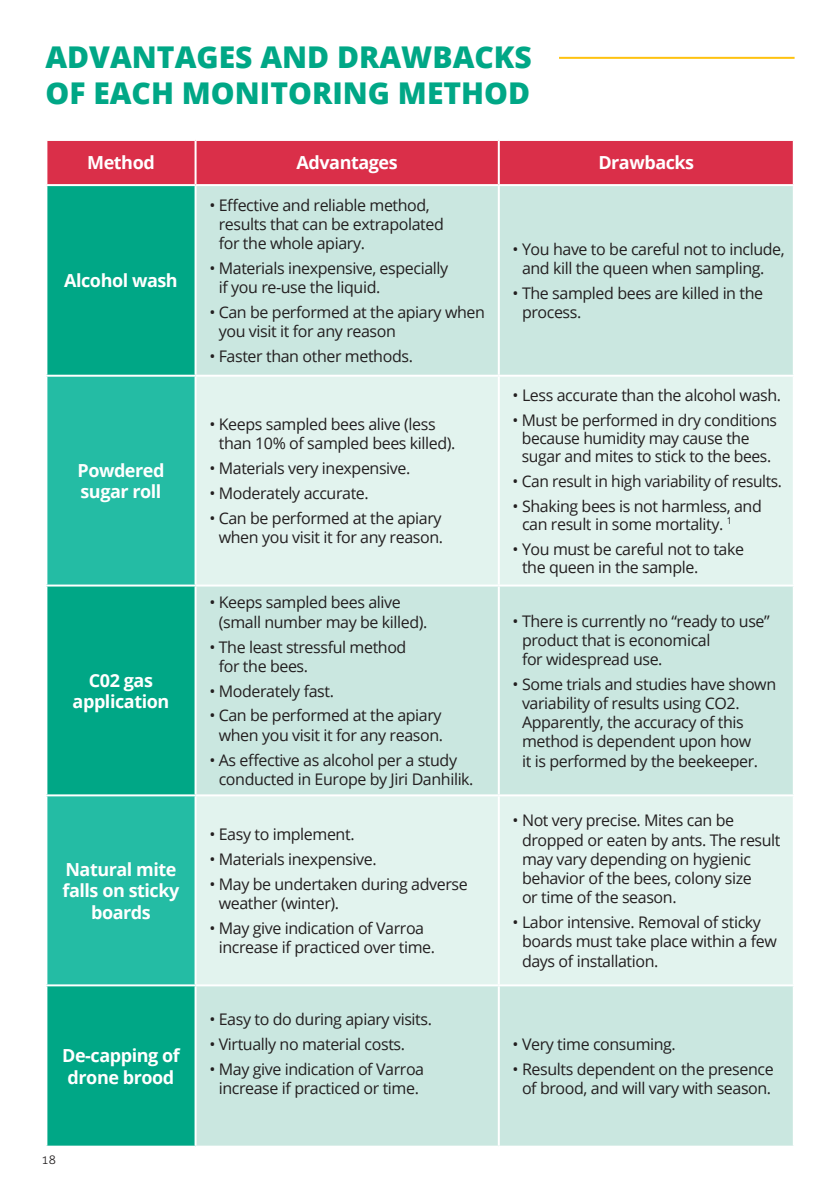
<style>
.page{position:relative;width:840px;height:1191px;background:#fff}
.page>*{position:absolute;margin:0;border:0;box-sizing:border-box;transform-origin:0 0}
.t1{font:800 30px/36px "Open Sans";color:#00a786}
.t2{font:700 18px/21.6px "Open Sans";letter-spacing:-.025em;color:#fff;text-align:center}
.List_Paragraph{font:16px/19.2px "Open Sans";letter-spacing:-.025em;color:#231f20}
.t3{font:300 12px "Aller";color:#231f20}
</style>
<div class="page">
<hr style="left:558px;top:57px;width:236px;height:2px;background:#fec210">
<div style="left:47px;top:141px;width:745px;height:43px;background:#da2f49"></div>
<div style="left:47px;top:186px;width:147px;height:959px;background:#00a786"></div>
<div style="left:196px;top:186px;width:596px;height:959px;background:#cae7e0"></div>
<svg style="left:47px;top:377px;width:147px;height:607px;background:#18b59a"></svg>
<svg style="left:196px;top:377px;width:596px;height:607px;background:#d9eee9"></svg>
<hr style="left:194px;top:141px;width:2px;height:43px;background:#fff">
<hr style="left:497px;top:141px;width:2px;height:43px;background:#fff">
<hr style="left:497px;top:186px;width:2px;height:189px;background:#fff">
<hr style="left:45px;top:375px;width:150px;height:2px;background:#fff">
<hr style="left:195px;top:375px;width:303px;height:2px;background:#fff">
<hr style="left:498px;top:375px;width:296px;height:2px;background:#fff">
<hr style="left:497px;top:377px;width:2px;height:207px;background:#fff">
<hr style="left:45px;top:584px;width:150px;height:2px;background:#fff">
<hr style="left:195px;top:584px;width:303px;height:2px;background:#fff">
<hr style="left:498px;top:584px;width:296px;height:2px;background:#fff">
<hr style="left:497px;top:586px;width:2px;height:208px;background:#fff">
<hr style="left:45px;top:794px;width:150px;height:2px;background:#fff">
<hr style="left:195px;top:794px;width:303px;height:2px;background:#fff">
<hr style="left:498px;top:794px;width:296px;height:2px;background:#fff">
<hr style="left:497px;top:796px;width:2px;height:188px;background:#fff">
<hr style="left:45px;top:984px;width:150px;height:2px;background:#fff">
<hr style="left:195px;top:984px;width:303px;height:2px;background:#fff">
<hr style="left:498px;top:984px;width:296px;height:2px;background:#fff">
<hr style="left:497px;top:986px;width:2px;height:159px;background:#fff">
<p class="t1" style="left:45px;top:38px;width:487px">ADVANTAGES AND DRAWBACKS<br>OF EACH MONITORING METHOD</p>
<p class="t2" style="left:87px;top:152px;width:69px">Method</p>
<p class="t2" style="left:296px;top:152px;width:103px">Advantages</p>
<p class="t2" style="left:598px;top:152px;width:97px">Drawbacks</p>
<p class="t2" style="left:64px;top:269px;width:115px">Alcohol wash</p>
<p class="t2" style="left:77px;top:459px;width:88px;text-align:left">Powdered sugar roll</p>
<p class="t2" style="left:73px;top:669px;width:98px">C02 gas application</p>
<p class="t2" style="left:62px;top:858px;width:118px">Natural mite falls on sticky boards</p>
<p class="t2" style="left:62px;top:1044px;width:119px">De-capping of drone brood</p>
<p class="t3" style="left:42px;top:1152px;width:16px">18</p>
<p class="List_Paragraph" style="left:219px;top:195px;width:226px;text-indent:-9px">• Effective and reliable method, results that can be extrapolated for the whole apiary.</p>
<p class="List_Paragraph" style="left:219px;top:258px;width:231px;text-indent:-9px">• Materials inexpensive, especially if you re-use the liquid.</p>
<p class="List_Paragraph" style="left:219px;top:302px;width:267px;text-indent:-9px">• Can be performed at the apiary when you visit it for any reason</p>
<p class="List_Paragraph" style="left:209px;top:346px;width:205px">• Faster than other methods.</p>
<p class="List_Paragraph" style="left:219px;top:414px;width:238px;text-indent:-9px">• Keeps sampled bees alive (less than 10% of sampled bees killed).</p>
<p class="List_Paragraph" style="left:209px;top:458px;width:202px">• Materials very inexpensive.</p>
<p class="List_Paragraph" style="left:209px;top:483px;width:161px">• Moderately accurate.</p>
<p class="List_Paragraph" style="left:209px;top:508px;width:235px;text-align:center">• Can be performed at the apiary when you visit it for any reason.</p>
<p class="List_Paragraph" style="left:219px;top:592px;width:210px;text-indent:-9px">• Keeps sampled bees alive (small number may be killed).</p>
<p class="List_Paragraph" style="left:219px;top:636px;width:189px;text-indent:-9px">• The least stressful method for the bees.</p>
<p class="List_Paragraph" style="left:209px;top:681px;width:126px">• Moderately fast.</p>
<p class="List_Paragraph" style="left:209px;top:705px;width:235px;text-align:center">• Can be performed at the apiary when you visit it for any reason.</p>
<p class="List_Paragraph" style="left:219px;top:749px;width:256px;text-indent:-9px">• As effective as alcohol per a study conducted in Europe by Jiri Danhilik.</p>
<p class="List_Paragraph" style="left:209px;top:824px;width:147px">• Easy to implement.</p>
<p class="List_Paragraph" style="left:209px;top:849px;width:169px">• Materials inexpensive.</p>
<p class="List_Paragraph" style="left:219px;top:874px;width:250px;text-indent:-9px">• May be undertaken during adverse weather (winter).</p>
<p class="List_Paragraph" style="left:219px;top:918px;width:218px;text-indent:-9px">• May give indication of Varroa increase if practiced over time.</p>
<p class="List_Paragraph" style="left:209px;top:1009px;width:224px">• Easy to do during apiary visits.</p>
<p class="List_Paragraph" style="left:209px;top:1034px;width:197px">• Virtually no material costs.</p>
<p class="List_Paragraph" style="left:209px;top:1059px;width:216px;text-align:center">• May give indication of Varroa increase if practiced or time.</p>
<p class="List_Paragraph" style="left:521px;top:239px;width:264px;text-indent:-9px">• You have to be careful not to include, and kill the queen when sampling.</p>
<p class="List_Paragraph" style="left:521px;top:283px;width:242px;text-indent:-9px">• The sampled bees are killed in the process.</p>
<p class="List_Paragraph" style="left:512px;top:385px;width:270px">• Less accurate than the alcohol wash.</p>
<p class="List_Paragraph" style="left:521px;top:410px;width:256px;line-height:18px;text-indent:-9px">• Must be performed in dry conditions because humidity may cause the sugar and mites to stick to the bees.</p>
<p class="List_Paragraph" style="left:512px;top:471px;width:271px">• Can result in high variability of results.</p>
<p class="List_Paragraph" style="left:521px;top:496px;width:241px;line-height:18px;text-indent:-9px">• Shaking bees is not harmless, and can result in some mortality. <sup>1</sup></p>
<p class="List_Paragraph" style="left:521px;top:539px;width:223px;line-height:18px;text-indent:-9px">• You must be careful not to take the queen in the sample.</p>
<p class="List_Paragraph" style="left:521px;top:610px;width:249px;text-indent:-9px">• There is currently no “ready to use” product that is economical<br>for widespread use.</p>
<p class="List_Paragraph" style="left:521px;top:674px;width:255px;text-indent:-9px">• Some trials and studies have shown variability of results using CO2.<br>Apparently, the accuracy of this method is dependent upon how<br>it is performed by the beekeeper.</p>
<p class="List_Paragraph" style="left:521px;top:810px;width:260px;text-indent:-9px">• Not very precise. Mites can be dropped or eaten by ants. The result may vary depending on hygienic behavior of the bees, colony size<br>or time of the season.</p>
<p class="List_Paragraph" style="left:521px;top:912px;width:256px;text-indent:-9px">• Labor intensive. Removal of sticky boards must take place within a few days of installation.</p>
<p class="List_Paragraph" style="left:512px;top:1034px;width:165px">• Very time consuming.</p>
<p class="List_Paragraph" style="left:512px;top:1059px;width:262px;text-align:center">• Results dependent on the presence of brood, and will vary with season.</p>
</div>
